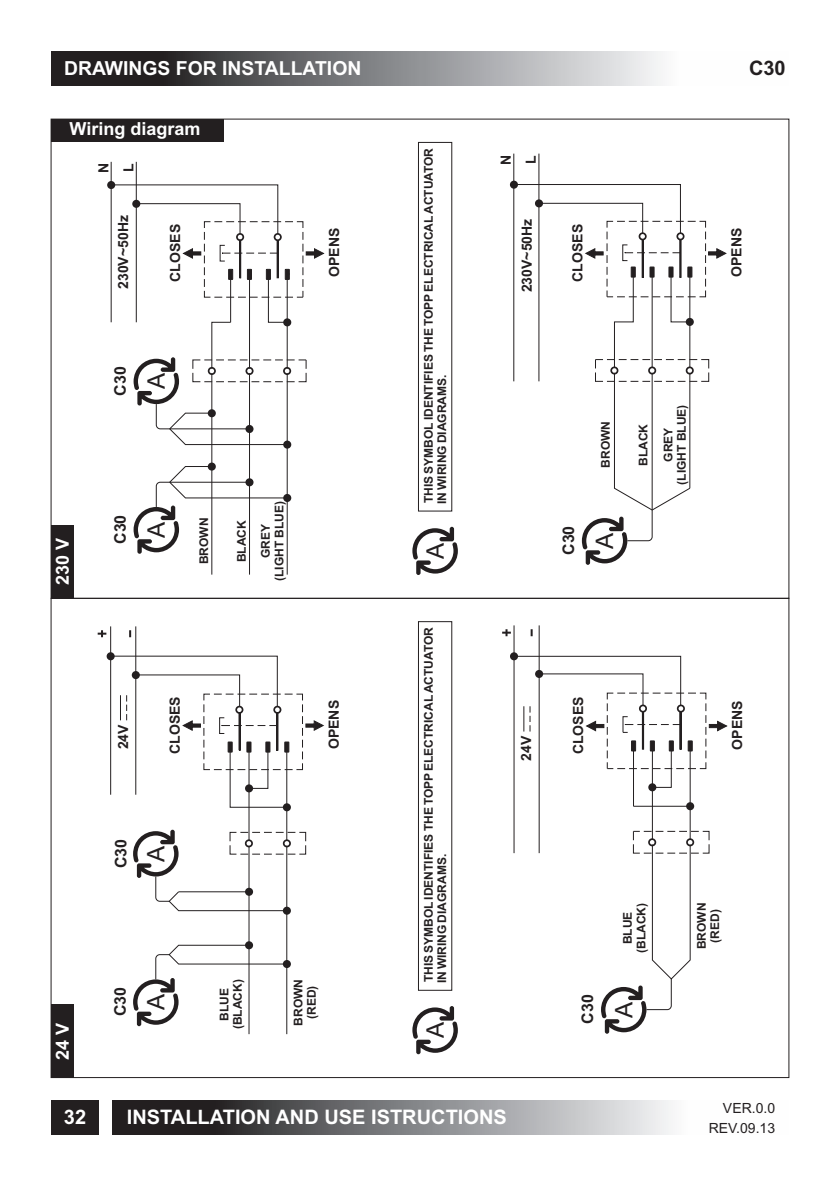
<style>
.page{position:relative;width:840px;height:1191px;background:#fff}
.page>*{position:absolute;margin:0;border:0;box-sizing:border-box;transform-origin:0 0}
.t1{font:24.2px "Arial";color:#231f20}
.t2{font:700 20px "Arial";color:#fff}
.t3{font:700 20px "Arial";color:#231f20}
.t4{font:700 19.4px "Arial";color:#fff}
.t5{font:700 18px "Arial";color:#fff}
.t6{font:700 16px "Arial";color:#231f20}
.t7{font:700 14px/25px "Arial";color:#231f20}
.t8{font:14px/20.6px "Arial";color:#231f20;text-align:right}
.t9{font:700 12px/13.4px "Arial";color:#231f20;text-align:center}
</style>
<div class="page">
<svg style="left:51px;top:51px;width:610px;height:34px;background:#7a7a7c"></svg>
<svg style="left:129px;top:630px;width:2px;height:7px"></svg>
<svg style="left:98px;top:630px;width:8px;height:7px"></svg>
<hr style="left:286px;top:743px;width:1px;height:98px;background:#231f20">
<hr style="left:286px;top:845px;width:1px;height:189px;background:#231f20">
<hr style="left:248px;top:845px;width:1px;height:189px;background:#231f20">
<hr style="left:248px;top:743px;width:1px;height:98px;background:#231f20">
<hr style="left:135px;top:626px;width:1px;height:168px;background:#231f20">
<hr style="left:110px;top:626px;width:1px;height:168px;background:#231f20">
<svg style="left:283px;top:960px;width:8px;height:8px"></svg>
<svg style="left:107px;top:652px;width:8px;height:8px"></svg>
<svg style="left:245px;top:941px;width:8px;height:8px"></svg>
<div style="left:283px;top:906px;width:8px;height:8px;background:#231f20;border:2px solid #231f20;border-radius:50%"></div>
<svg style="left:283px;top:803px;width:8px;height:8px"></svg>
<svg style="left:110px;top:655px;width:213px;height:153px"></svg>
<div style="left:228px;top:742px;width:4px;height:10px;background:#231f20;border:1px solid #231f20"></div>
<svg style="left:246px;top:742px;width:5px;height:10px"></svg>
<svg style="left:265px;top:742px;width:5px;height:10px"></svg>
<svg style="left:284px;top:742px;width:5px;height:10px"></svg>
<svg style="left:502px;top:629px;width:8px;height:7px"></svg>
<svg style="left:530px;top:629px;width:2px;height:7px"></svg>
<hr style="left:651px;top:742px;width:1px;height:98px;background:#231f20">
<hr style="left:689px;top:742px;width:1px;height:98px;background:#231f20">
<hr style="left:538px;top:625px;width:1px;height:228px;background:#231f20">
<hr style="left:513px;top:625px;width:1px;height:228px;background:#231f20">
<hr style="left:633px;top:806px;width:56px;height:1px;background:#231f20">
<hr style="left:632px;top:742px;width:1px;height:64px;background:#231f20">
<svg style="left:685px;top:802px;width:8px;height:8px"></svg>
<svg style="left:509px;top:652px;width:8px;height:8px"></svg>
<svg style="left:648px;top:783px;width:8px;height:8px"></svg>
<svg style="left:513px;top:655px;width:213px;height:133px"></svg>
<div style="left:631px;top:740px;width:4px;height:11px;background:#231f20;border:1px solid #231f20"></div>
<svg style="left:649px;top:740px;width:5px;height:11px"></svg>
<svg style="left:668px;top:740px;width:5px;height:11px"></svg>
<svg style="left:687px;top:740px;width:5px;height:11px"></svg>
<svg style="left:534px;top:670px;width:9px;height:8px"></svg>
<hr style="left:249px;top:373px;width:1px;height:201px;background:#231f20">
<hr style="left:211px;top:373px;width:1px;height:201px;background:#231f20">
<hr style="left:136px;top:162px;width:1px;height:160px;background:#231f20">
<hr style="left:111px;top:162px;width:1px;height:160px;background:#231f20">
<hr style="left:287px;top:373px;width:1px;height:201px;background:#231f20">
<div style="left:283px;top:494px;width:8px;height:8px;background:#231f20;border:2px solid #231f20;border-radius:50%"></div>
<svg style="left:107px;top:181px;width:8px;height:8px"></svg>
<svg style="left:208px;top:462px;width:8px;height:8px"></svg>
<div style="left:283px;top:440px;width:8px;height:8px;background:#231f20;border:2px solid #231f20;border-radius:50%"></div>
<hr style="left:513px;top:154px;width:1px;height:227px;background:#231f20">
<hr style="left:538px;top:154px;width:1px;height:227px;background:#231f20">
<svg style="left:509px;top:181px;width:8px;height:8px"></svg>
<div style="left:51px;top:119px;width:172px;height:23px;background:#231f20"></div>
<div style="left:51px;top:525px;width:23px;height:73px;background:#231f20"></div>
<div style="left:51px;top:1004px;width:23px;height:73px;background:#231f20"></div>
<div style="left:51px;top:1100px;width:47px;height:34px;background:#231f20"></div>
<svg style="left:112px;top:1100px;width:559px;height:34px;background:#7b7a7d"></svg>
<svg style="left:111px;top:184px;width:213px;height:261px"></svg>
<svg style="left:133px;top:466px;width:153px;height:88px"></svg>
<svg style="left:133px;top:829px;width:173px;height:82px"></svg>
<svg style="left:133px;top:944px;width:154px;height:82px"></svg>
<svg style="left:513px;top:184px;width:213px;height:381px"></svg>
<svg style="left:601px;top:830px;width:108px;height:203px"></svg>
<svg style="left:412px;top:1006px;width:45px;height:48px"></svg>
<div style="left:418px;top:621px;width:34px;height:369px;border:1px solid #231f20"></div>
<svg style="left:412px;top:527px;width:45px;height:48px"></svg>
<div style="left:418px;top:142px;width:34px;height:369px;border:1px solid #231f20"></div>
<h3 class="t4" style="left:64px;top:61px;width:299px">DRAWINGS FOR INSTALLATION</h3>
<h2 class="t3" style="left:748px;top:61px;width:38px">C30</h2>
<h3 class="t5" style="left:69px;top:122px;width:133px">Wiring diagram</h3>
<p class="t7" style="left:92px;top:173px;width:12px;rotate:-90deg">N<br>L</p>
<p class="t7" style="left:112px;top:289px;width:75px;rotate:-90deg">230V~50Hz</p>
<p class="t7" style="left:164px;top:282px;width:59px;rotate:-90deg">CLOSES</p>
<h3 class="t6" style="left:114px;top:396px;width:31px;rotate:-90deg">C30</h3>
<h1 class="t1" style="left:147px;top:389px;width:18px;rotate:-90deg">A</h1>
<h3 class="t5" style="left:56px;top:585px;width:49px;rotate:-90deg">230 V</h3>
<h3 class="t6" style="left:114px;top:544px;width:31px;rotate:-90deg">C30</h3>
<h1 class="t1" style="left:147px;top:538px;width:18px;rotate:-90deg">A</h1>
<p class="t9" style="left:198px;top:564px;width:48px;rotate:-90deg">BROWN</p>
<p class="t9" style="left:236px;top:562px;width:43px;rotate:-90deg">BLACK</p>
<p class="t9" style="left:260px;top:581px;width:81px;rotate:-90deg">GREY<br>(LIGHT BLUE)</p>
<p class="t7" style="left:323px;top:277px;width:51px;rotate:-90deg">OPENS</p>
<p class="t9" style="left:422px;top:504px;width:358px;text-align:left;rotate:-90deg">THIS SYMBOL IDENTIFIES THE TOPP ELECTRICALACTUATOR<br>IN WIRING DIAGRAMS.</p>
<h1 class="t1" style="left:426px;top:559px;width:18px;rotate:-90deg">A</h1>
<p class="t7" style="left:494px;top:165px;width:12px;rotate:-90deg">N<br>L</p>
<p class="t7" style="left:515px;top:292px;width:75px;rotate:-90deg">230V~50Hz</p>
<p class="t7" style="left:566px;top:282px;width:59px;rotate:-90deg">CLOSES</p>
<p class="t7" style="left:725px;top:277px;width:51px;rotate:-90deg">OPENS</p>
<p class="t9" style="left:599px;top:468px;width:48px;rotate:-90deg">BROWN</p>
<h3 class="t6" style="left:562px;top:555px;width:31px;rotate:-90deg">C30</h3>
<h1 class="t1" style="left:595px;top:549px;width:18px;rotate:-90deg">A</h1>
<p class="t9" style="left:675px;top:484px;width:81px;rotate:-90deg">(LIGHT BLUE)</p>
<p class="t9" style="left:631px;top:466px;width:43px;line-height:24.8px;rotate:-90deg">BLACK<br>GREY</p>
<h3 class="t5" style="left:56px;top:1059px;width:39px;rotate:-90deg">24V</h3>
<p class="t9" style="left:422px;top:983px;width:358px;text-align:left;rotate:-90deg">THIS SYMBOL IDENTIFIES THE TOPP ELECTRICALACTUATOR<br>IN WIRING DIAGRAMS.</p>
<p class="t7" style="left:164px;top:754px;width:59px;rotate:-90deg">CLOSES</p>
<p class="t7" style="left:322px;top:749px;width:51px;rotate:-90deg">OPENS</p>
<p class="t7" style="left:567px;top:754px;width:59px;rotate:-90deg">CLOSES</p>
<p class="t7" style="left:112px;top:749px;width:26px;rotate:-90deg">24V</p>
<p class="t7" style="left:514px;top:761px;width:26px;rotate:-90deg">24V</p>
<h3 class="t6" style="left:115px;top:868px;width:31px;rotate:-90deg">C30</h3>
<h1 class="t1" style="left:147px;top:862px;width:18px;rotate:-90deg">A</h1>
<p class="t9" style="left:621px;top:952px;width:51px;rotate:-90deg">BLUE (BLACK)</p>
<p class="t9" style="left:695px;top:949px;width:48px;rotate:-90deg">BROWN (RED)</p>
<p class="t9" style="left:218px;top:1029px;width:51px;rotate:-90deg">BLUE (BLACK)</p>
<p class="t9" style="left:292px;top:1025px;width:48px;rotate:-90deg">BROWN (RED)</p>
<h3 class="t6" style="left:114px;top:1016px;width:31px;rotate:-90deg">C30</h3>
<h1 class="t1" style="left:147px;top:1010px;width:18px;rotate:-90deg">A</h1>
<h3 class="t6" style="left:581px;top:1024px;width:31px;rotate:-90deg">C30</h3>
<h1 class="t1" style="left:614px;top:1017px;width:18px;rotate:-90deg">A</h1>
<h1 class="t1" style="left:426px;top:1038px;width:18px;rotate:-90deg">A</h1>
<p class="t7" style="left:725px;top:749px;width:51px;rotate:-90deg">OPENS</p>
<h2 class="t2" style="left:64px;top:1109px;width:24px">32</h2>
<h2 class="t2" style="left:127px;top:1109px;width:381px">INSTALLATION AND USE ISTRUCTIONS</h2>
<p class="t8" style="left:708px;top:1098px;width:68px">VER.0.0<br>REV.09.13</p>
</div>
